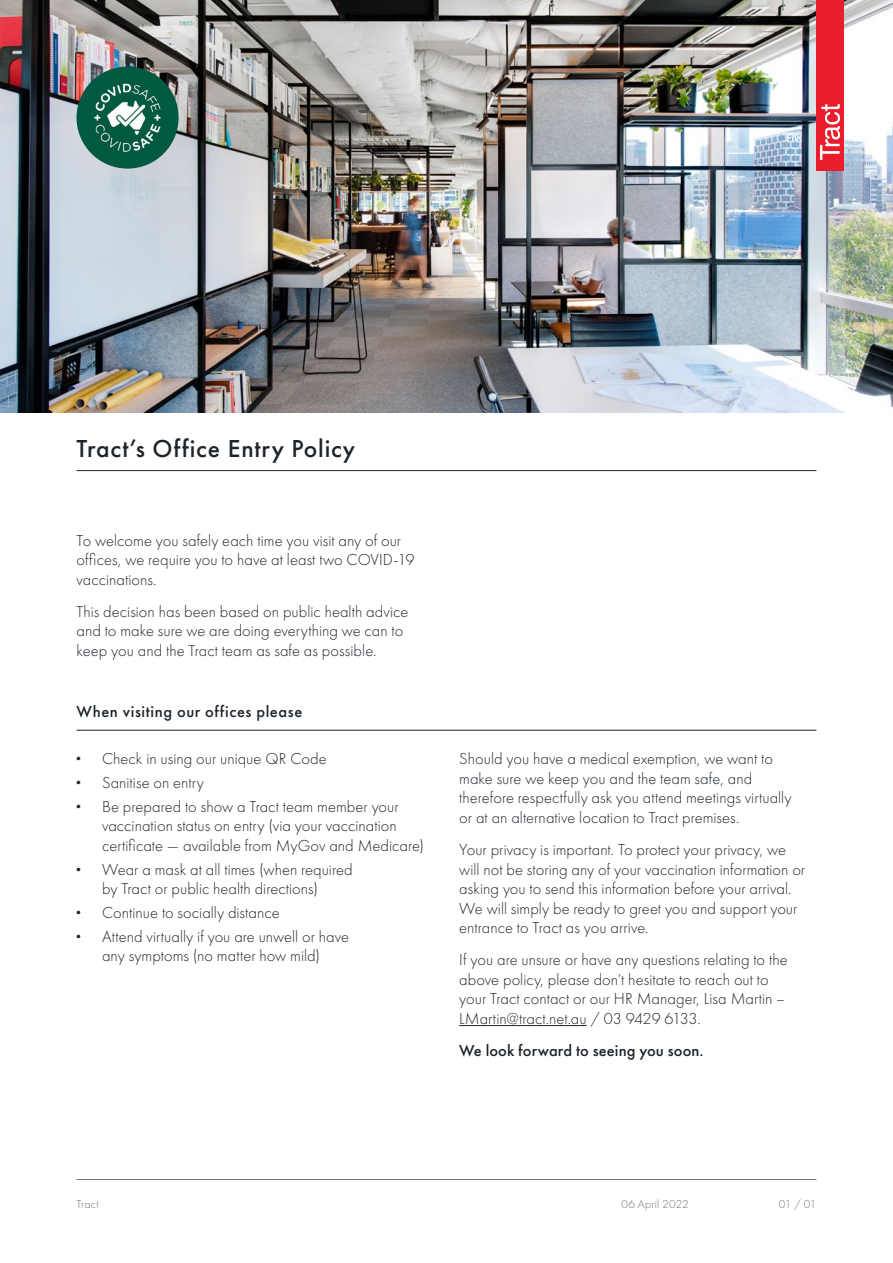
<style>
.page{position:relative;width:893px;height:1263px;background:#fff}
.page>*{position:absolute;margin:0;border:0;box-sizing:border-box;transform-origin:0 0}
.t1{font:500 25.5px "Futura PT";letter-spacing:.035em;color:#1d252c}
.t2{font:300 16.5px/19.5px "Futura PT";color:#1d252c}
.t3{font:500 16.5px "Futura PT";letter-spacing:.005em;color:#1d252c}
.t4{font:500 16.5px "Futura PT";letter-spacing:.03em;color:#1d252c}
.t5{font:300 12px "Futura PT";letter-spacing:.015em;color:#737378}
.s1{font-weight:800}
</style>
<div class="page">
<img style="left:0;top:0;width:893px;height:412px">
<hr style="left:77px;top:730px;width:739px;height:1px;background:#1d252c">
<hr style="left:77px;top:470px;width:739px;height:1px;background:#1d252c">
<div style="left:77px;top:67px;width:102px;height:102px;background:#025941;border-radius:50%"></div>
<img style="left:87px;top:77px;width:81px;height:81px">
<hr style="left:459px;top:1025px;width:128px;height:1px;background:#1d252c">
<div style="left:816px;top:0;width:28px;height:170px;background:#ea1d2b"></div>
<svg style="left:820px;top:104px;width:20px;height:56px"></svg>
<hr style="left:77px;top:1179px;width:739px;height:1px;background:#737378">
<h1 class="t1" style="left:77px;top:434px;width:280px">Tract’s Office Entry Policy</h1>
<p class="t2" style="left:77px;top:530px;width:339px">To welcome you safely each time you visit any of our offices, we require you to have at least two COVID-19 vaccinations.</p>
<p class="t2" style="left:77px;top:602px;width:333px">This decision has been based on public health advice and to make sure we are doing everything we can to keep you and the Tract team as safe as possible.</p>
<p class="t4" style="left:77px;top:702px;width:227px">When visiting our offices please</p>
<p class="t2" style="left:77px;top:747px;width:324px;line-height:23.7px"><span class="s1">·</span> Check in using our unique QR Code<br><span class="s1">·</span> Sanitise on entry<br><span class="s1">·</span> Be prepared to show a Tract team member your</p>
<p class="t2" style="left:102px;top:816px;width:324px">vaccination status on entry (via your vaccination certificate — available from MyGov and Medicare)</p>
<p class="t2" style="left:77px;top:859px;width:278px;text-align:center"><span class="s1">·</span> Wear a mask at all times (when required by Tract or public health directions)</p>
<p class="t2" style="left:77px;top:901px;width:274px;line-height:23.7px"><span class="s1">·</span> Continue to socially distance<br><span class="s1">·</span> Attend virtually if you are unwell or have</p>
<p class="t2" style="left:102px;top:946px;width:219px">any symptoms (no matter how mild)</p>
<p class="t2" style="left:459px;top:749px;width:334px">Should you have a medical exemption, we want to make sure we keep you and the team safe, and therefore respectfully ask you attend meetings virtually or at an alternative location to Tract premises.</p>
<p class="t2" style="left:459px;top:840px;width:347px">Your privacy is important. To protect your privacy, we will not be storing any of your vaccination information or asking you to send this information before your arrival.<br>We will simply be ready to greet you and support your entrance to Tract as you arrive.</p>
<p class="t2" style="left:459px;top:950px;width:330px">If you are unsure or have any questions relating to the above policy, please don’t hesitate to reach out to your Tract contact or our HR Manager, Lisa Martin – LMartin@tract.net.au / 03 9429 6133.</p>
<p class="t3" style="left:459px;top:1041px;width:246px">We look forward to seeing you soon.</p>
<p class="t5" style="left:77px;top:1197px;width:24px">Tract</p>
<p class="t5" style="left:621px;top:1197px;width:69px">06 April 2022</p>
<p class="t5" style="left:779px;top:1197px;width:39px">01 / 01</p>
</div>
